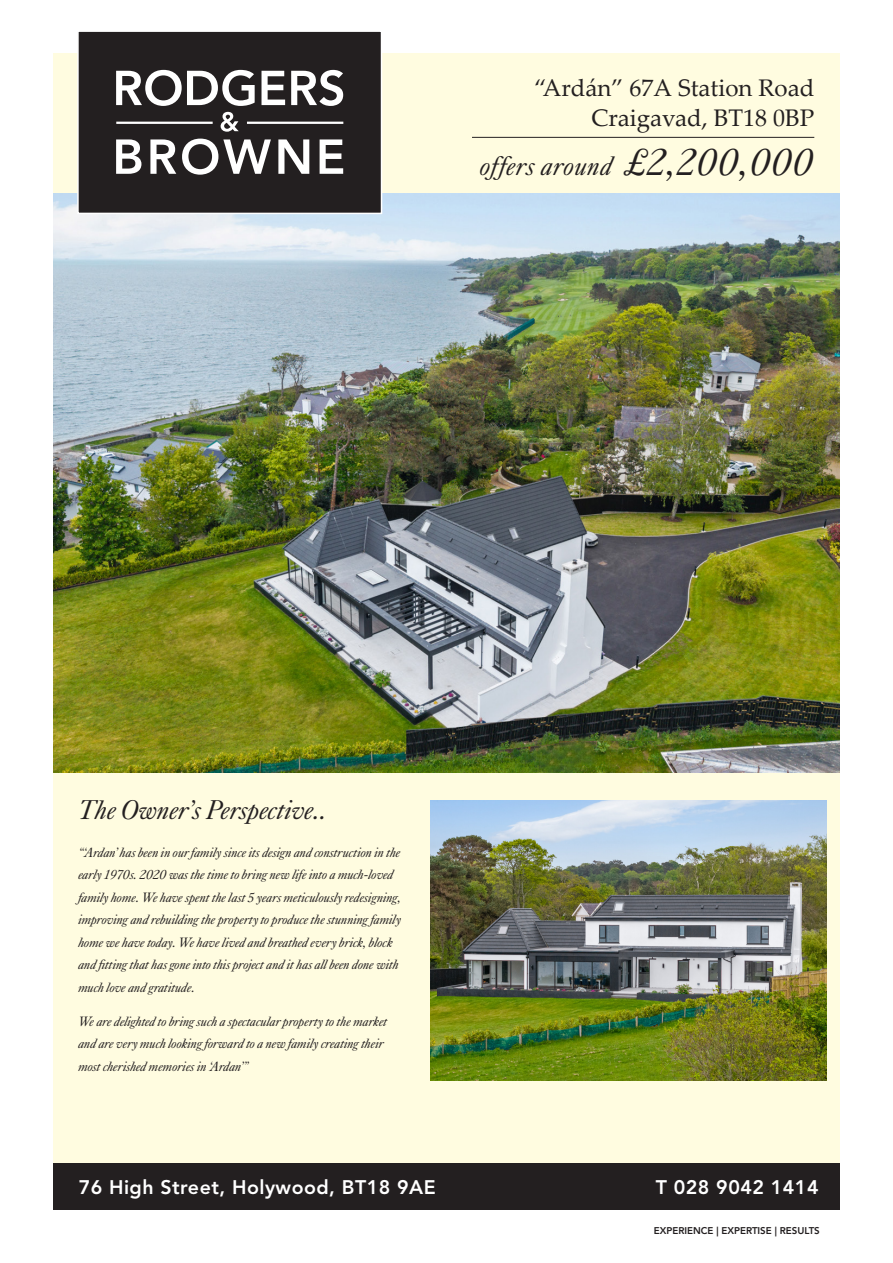
<style>
.page{position:relative;width:893px;height:1263px;background:#fff}
.page>*{position:absolute;margin:0;border:0;box-sizing:border-box;transform-origin:0 0}
.Main_Title{font:italic 27px "Kings Caslon Display Typo";color:#231f20}
.Main_Title-2{font:italic 27px "Kings Caslon Display Typo";letter-spacing:.025em;color:#231f20}
.t1{font:24px "Palatino Linotype";color:#231f20}
.t2{font:800 19.5px "Avenir LT Std";letter-spacing:.025em;color:#fff}
.t3{font:italic 13.5px/22.5px "Kings Caslon Display Typo";color:#231f20}
.Facts_Table_Text{font:800 9.75px "Avenir LT Std";color:#231f20}
.s1{font-size:39px}
</style>
<div class="page">
<div style="left:53px;top:53px;width:787px;height:1157px;background:#fffce0"></div>
<img style="left:53px;top:193px;width:787px;height:580px">
<div style="left:53px;top:1163px;width:787px;height:47px;background:#231f20"></div>
<img style="left:431px;top:800px;width:395px;height:280px">
<div style="left:76px;top:31px;width:307px;height:184px;background:#231f20"></div>
<svg style="left:116px;top:70px;width:227px;height:105px;background:#686666"></svg>
<hr style="left:116px;top:122px;width:97px;height:2px;background:#fff">
<hr style="left:247px;top:122px;width:96px;height:2px;background:#fff">
<hr style="left:472px;top:137px;width:342px;height:1px;background:#231f20">
<p class="t1" style="left:534px;top:71px;width:282px">“Ardán” 67A Station Road</p>
<p class="t1" style="left:591px;top:101px;width:224px">Craigavad, BT18 0BP</p>
<p class="Main_Title-2" style="left:481px;top:150px;width:335px">offers around <span class="s1">£2,200,000</span></p>
<p class="Main_Title" style="left:79px;top:794px;width:250px">The Owner’s Perspective..</p>
<p class="t3" style="left:79px;top:841px;width:324px">“‘Ardan’ has been in our family since its design and construction in the early 1970s. 2020 was the time to bring new life into a much-loved family home. We have spent the last 5 years meticulously redesigning, improving and rebuilding the property to produce the stunning family home we have today. We have lived and breathed every brick, block and fitting that has gone into this project and it has all been done with much love and gratitude.</p>
<p class="t3" style="left:79px;top:1010px;width:310px">We are delighted to bring such a spectacular property to the market and are very much looking forward to a new family creating their most cherished memories in ‘Ardan’”</p>
<p class="t2" style="left:79px;top:1175px;width:359px">76 High Street, Holywood, BT18 9AE</p>
<p class="t2" style="left:656px;top:1175px;width:164px">T 028 9042 1414</p>
<p class="Facts_Table_Text" style="left:654px;top:1225px;width:168px">EXPERIENCE | EXPERTISE | RESULTS</p>
</div>
